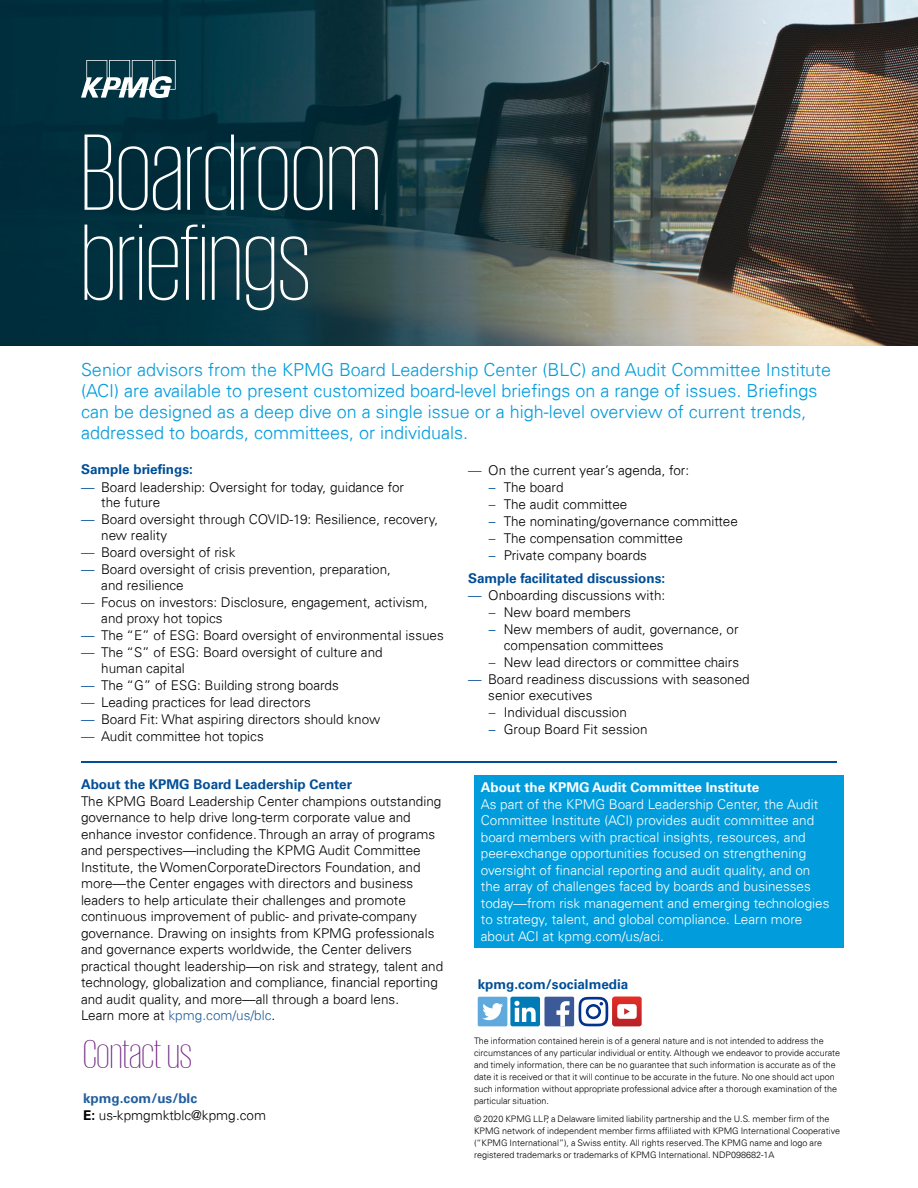
<style>
.page{position:relative;width:918px;height:1188px;background:#fff}
.page>*{position:absolute;margin:0;border:0;box-sizing:border-box;transform-origin:0 0}
.t1{font:200 111px/90px "KPMG";color:#fff}
.t2{font:200 40.95px "KPMG";color:#702784}
.t3{font:300 18px/21px "Univers 45";color:#009cdc}
.t4{font:300 13.5px/16.5px "Univers 45";color:#000}
.t5{font:300 13.5px/16.5px "Univers 45";color:#fff}
.t6{font:700 13.5px "Univers 65";color:#004e98}
.t7{font:700 13.5px "Univers 65";color:#fff}
.t8{font:700 13.5px "Univers 65";color:#215e9e}
.t9{font:300 9px/12px "Univers 45";color:#000}
.s1{color:#004e98}
.s2{color:#215e9e}
.s3{font-family:"Univers 65";font-weight:700}
</style>
<div class="page">
<div style="left:510px;top:997px;width:30px;height:29px;background:#007bb6;border-radius:2px"></div>
<svg style="left:514px;top:1001px;width:22px;height:21px"></svg>
<div style="left:544px;top:997px;width:30px;height:29px;background:#3d5a98;border-radius:2px"></div>
<svg style="left:556px;top:1001px;width:14px;height:25px"></svg>
<div style="left:478px;top:997px;width:29px;height:29px;background:#60a9dd;border-radius:2px"></div>
<svg style="left:482px;top:1003px;width:21px;height:17px"></svg>
<svg style="left:579px;top:997px;width:63px;height:29px"></svg>
<img style="left:0;top:0;width:918px;height:346px">
<div style="left:474px;top:776px;width:369px;height:172px;background:#009cdc"></div>
<hr style="left:81px;top:761px;width:756px;height:1px;background:#004e98">
<svg style="left:81px;top:60px;width:95px;height:38px"></svg>
<h1 class="t1" style="left:81px;top:125px;width:302px">Boardroom briefings</h1>
<p class="t3" style="left:81px;top:359px;width:752px">Senior advisors from the KPMG Board Leadership Center (BLC) and Audit Committee Institute (ACI) are available to present customized board-level briefings on a range of issues. Briefings can be designed as a deep dive on a single issue or a high-level overview of current trends, addressed to boards, committees, or individuals.</p>
<p class="t6" style="left:81px;top:462px;width:113px">Sample briefings:</p>
<p class="t4" style="left:101px;top:479px;width:304px;line-height:15.8px;text-indent:-20px"><span class="s1">—</span> Board leadership: Oversight for today, guidance for the future</p>
<p class="t4" style="left:101px;top:512px;width:339px;line-height:15.8px;text-indent:-20px"><span class="s1">—</span> Board oversight through COVID-19: Resilience, recovery, new reality</p>
<p class="t4" style="left:81px;top:544px;width:156px"><span class="s1">—</span> Board oversight of risk</p>
<p class="t4" style="left:101px;top:562px;width:291px;line-height:15.8px;text-indent:-20px"><span class="s1">—</span> Board oversight of crisis prevention, preparation, and resilience</p>
<p class="t4" style="left:101px;top:595px;width:328px;line-height:15.8px;text-indent:-20px"><span class="s1">—</span> Focus on investors: Disclosure, engagement, activism, and proxy hot topics</p>
<p class="t4" style="left:81px;top:627px;width:364px"><span class="s1">—</span> The “E” of ESG: Board oversight of environmental issues</p>
<p class="t4" style="left:101px;top:645px;width:283px;line-height:15.8px;text-indent:-20px"><span class="s1">—</span> The “S” of ESG: Board oversight of culture and human capital</p>
<p class="t4" style="left:81px;top:677px;width:259px"><span class="s1">—</span> The “G” of ESG: Building strong boards</p>
<p class="t4" style="left:81px;top:694px;width:231px"><span class="s1">—</span> Leading practices for lead directors</p>
<p class="t4" style="left:81px;top:711px;width:301px"><span class="s1">—</span> Board Fit: What aspiring directors should know</p>
<p class="t4" style="left:81px;top:728px;width:184px"><span class="s1">—</span> Audit committee hot topics</p>
<p class="t6" style="left:81px;top:776px;width:273px">About the KPMG Board Leadership Center</p>
<p class="t4" style="left:81px;top:793px;width:364px">The KPMG Board Leadership Center champions outstanding governance to help drive long-term corporate value and enhance investor confidence. Through an array of programs and perspectives—including the KPMG Audit Committee Institute, the WomenCorporateDirectors Foundation, and more—the Center engages with directors and business leaders to help articulate their challenges and promote continuous improvement of public- and private-company governance. Drawing on insights from KPMG professionals and governance experts worldwide, the Center delivers practical thought leadership—on risk and strategy, talent and technology, globalization and compliance, financial reporting and audit quality, and more—all through a board lens.<br>Learn more at <span class="s2">kpmg.com/us/blc</span>.</p>
<h2 class="t2" style="left:83px;top:1034px;width:110px">Contact us</h2>
<p class="t8" style="left:83px;top:1091px;width:115px">kpmg.com/us/blc</p>
<p class="t4" style="left:83px;top:1107px;width:184px"><span class="s3">E:</span> us-kpmgmktblc@kpmg.com</p>
<p class="t4" style="left:468px;top:461px;width:223px"><span class="s1">—</span> On the current year’s agenda, for:</p>
<p class="t4" style="left:489px;top:479px;width:76px"><span class="s1">–</span> The board</p>
<p class="t4" style="left:489px;top:496px;width:140px"><span class="s1">–</span> The audit committee</p>
<p class="t4" style="left:489px;top:513px;width:251px"><span class="s1">–</span> The nominating/governance committee</p>
<p class="t4" style="left:489px;top:530px;width:196px"><span class="s1">–</span> The compensation committee</p>
<p class="t4" style="left:489px;top:547px;width:160px"><span class="s1">–</span> Private company boards</p>
<p class="t6" style="left:468px;top:570px;width:199px">Sample facilitated discussions:</p>
<p class="t4" style="left:468px;top:587px;width:199px"><span class="s1">—</span> Onboarding discussions with:</p>
<p class="t4" style="left:489px;top:604px;width:144px"><span class="s1">–</span> New board members</p>
<p class="t4" style="left:504px;top:621px;width:236px;line-height:15.8px;text-indent:-15px"><span class="s1">–</span> New members of audit, governance, or compensation committees</p>
<p class="t4" style="left:489px;top:654px;width:252px"><span class="s1">–</span> New lead directors or committee chairs</p>
<p class="t4" style="left:488px;top:671px;width:263px;line-height:15.8px;text-indent:-20px"><span class="s1">—</span> Board readiness discussions with seasoned senior executives</p>
<p class="t4" style="left:489px;top:704px;width:140px"><span class="s1">–</span> Individual discussion</p>
<p class="t4" style="left:489px;top:721px;width:160px"><span class="s1">–</span> Group Board Fit session</p>
<p class="t7" style="left:481px;top:780px;width:280px">About the KPMG Audit Committee Institute</p>
<p class="t5" style="left:481px;top:796px;width:350px">As part of the KPMG Board Leadership Center, the Audit Committee Institute (ACI) provides audit committee and board members with practical insights, resources, and peer-exchange opportunities focused on strengthening oversight of financial reporting and audit quality, and on the array of challenges faced by boards and businesses today—from risk management and emerging technologies to strategy, talent, and global compliance. Learn more about ACI at kpmg.com/us/aci.</p>
<p class="t6" style="left:478px;top:976px;width:152px">kpmg.com/socialmedia</p>
<p class="t9" style="left:474px;top:1035px;width:368px">The information contained herein is of a general nature and is not intended to address the circumstances of any particular individual or entity. Although we endeavor to provide accurate and timely information, there can be no guarantee that such information is accurate as of the date it is received or that it will continue to be accurate in the future. No one should act upon such information without appropriate professional advice after a thorough examination of the particular situation.</p>
<p class="t9" style="left:474px;top:1113px;width:367px">© 2020 KPMG LLP, a Delaware limited liability partnership and the U.S. member firm of the KPMG network of independent member firms affiliated with KPMG International Cooperative (“KPMG International”), a Swiss entity. All rights reserved. The KPMG name and logo are registered trademarks or trademarks of KPMG International. NDP098682-1A</p>
</div>
